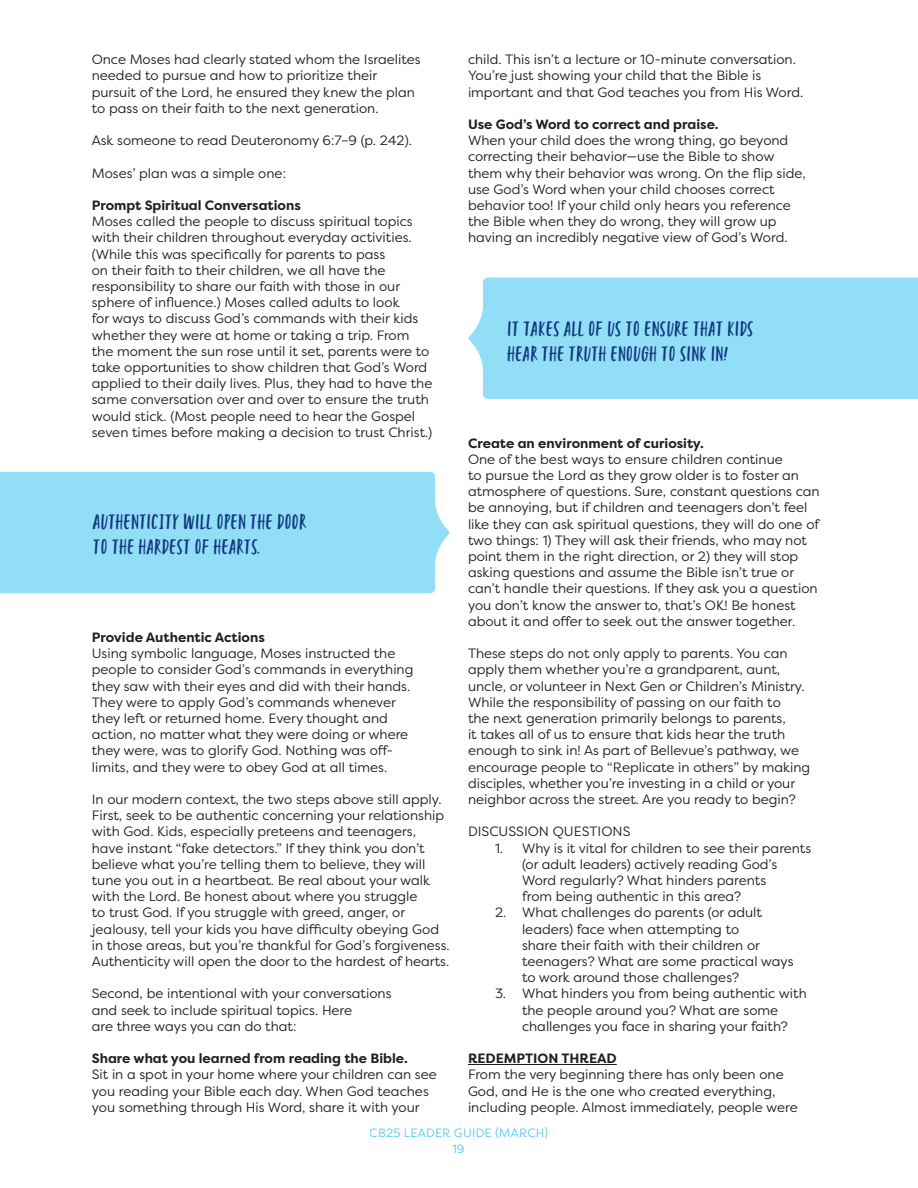
<style>
.page{position:relative;width:918px;height:1188px;background:#fff}
.page>*{position:absolute;margin:0;border:0;box-sizing:border-box;transform-origin:0 0}
.t1{font:21px/25.2px "Turbinado Condensed Two";letter-spacing:-.01em;color:#113880}
.t2{font:13.5px/16.2px "Filson Pro";color:#231f20}
.t3{font:700 13.5px "Filson Pro";color:#231f20}
.t4{font:12px/16.6px "Filson Pro";letter-spacing:.02em;color:#28bdef;text-align:center}
</style>
<div class="page">
<div style="left:0;top:472px;width:450px;height:121px;background:#93def7"></div>
<hr style="left:468px;top:1064px;width:149px;height:1px;background:#231f20">
<div style="left:468px;top:277px;width:450px;height:122px;background:#93def7"></div>
<p class="t2" style="left:92px;top:51px;width:330px">Once Moses had clearly stated whom the Israelites needed to pursue and how to prioritize their pursuit of the Lord, he ensured they knew the plan to pass on their faith to the next generation.</p>
<p class="t2" style="left:92px;top:132px;width:322px">Ask someone to read Deuteronomy 6:7–9 (p. 242).</p>
<p class="t2" style="left:92px;top:164px;width:196px">Moses’ plan was a simple one:</p>
<p class="t3" style="left:92px;top:197px;width:211px">Prompt Spiritual Conversations</p>
<p class="t2" style="left:92px;top:213px;width:342px">Moses called the people to discuss spiritual topics with their children throughout everyday activities. (While this was specifically for parents to pass<br>on their faith to their children, we all have the responsibility to share our faith with those in our sphere of influence.) Moses called adults to look<br>for ways to discuss God’s commands with their kids whether they were at home or taking a trip. From the moment the sun rose until it set, parents were to take opportunities to show children that God’s Word applied to their daily lives. Plus, they had to have the same conversation over and over to ensure the truth would stick. (Most people need to hear the Gospel seven times before making a decision to trust Christ.)</p>
<p class="t1" style="left:93px;top:507px;width:215px">AUTHENTICITY WILL OPEN THE DOOR<br>TO THE HARDEST OF HEARTS.</p>
<p class="t3" style="left:92px;top:629px;width:175px">Provide Authentic Actions</p>
<p class="t2" style="left:92px;top:645px;width:323px">Using symbolic language, Moses instructed the people to consider God’s commands in everything they saw with their eyes and did with their hands.<br>They were to apply God’s commands whenever they left or returned home. Every thought and action, no matter what they were doing or where they were, was to glorify God. Nothing was off&shy;limits, and they were to obey God at all times.</p>
<p class="t2" style="left:92px;top:791px;width:359px">In our modern context, the two steps above still apply.<br>First, seek to be authentic concerning your relationship with God. Kids, especially preteens and teenagers, have instant “fake detectors.” If they think you don’t believe what you’re telling them to believe, they will tune you out in a heartbeat. Be real about your walk with the Lord. Be honest about where you struggle<br>to trust God. If you struggle with greed, anger, or jealousy, tell your kids you have difficulty obeying God in those areas, but you’re thankful for God’s forgiveness.<br>Authenticity will open the door to the hardest of hearts.</p>
<p class="t2" style="left:92px;top:985px;width:301px">Second, be intentional with your conversations and seek to include spiritual topics. Here<br>are three ways you can do that:</p>
<p class="t3" style="left:92px;top:1050px;width:318px">Share what you learned from reading the Bible.</p>
<p class="t2" style="left:92px;top:1066px;width:347px">Sit in a spot in your home where your children can see you reading your Bible each day. When God teaches you something through His Word, share it with your</p>
<p class="t2" style="left:468px;top:51px;width:337px">child. This isn’t a lecture or 10-minute conversation.<br>You’re just showing your child that the Bible is important and that God teaches you from His Word.</p>
<p class="t3" style="left:468px;top:116px;width:252px">Use God’s Word to correct and praise.</p>
<p class="t2" style="left:468px;top:132px;width:339px">When your child does the wrong thing, go beyond correcting their behavior—use the Bible to show them why their behavior was wrong. On the flip side, use God’s Word when your child chooses correct behavior too! If your child only hears you reference the Bible when they do wrong, they will grow up having an incredibly negative view of God’s Word.</p>
<p class="t1" style="left:507px;top:314px;width:248px">IT TAKES ALL OF US TO ENSURE THAT KIDS<br>HEAR THE TRUTH ENOUGH TO SINK IN!</p>
<p class="t3" style="left:468px;top:434px;width:238px">Create an environment of curiosity.</p>
<p class="t2" style="left:468px;top:451px;width:353px">One of the best ways to ensure children continue<br>to pursue the Lord as they grow older is to foster an atmosphere of questions. Sure, constant questions can be annoying, but if children and teenagers don’t feel like they can ask spiritual questions, they will do one of two things: 1) They will ask their friends, who may not point them in the right direction, or 2) they will stop asking questions and assume the Bible isn’t true or can’t handle their questions. If they ask you a question you don’t know the answer to, that’s OK! Be honest about it and offer to seek out the answer together.</p>
<p class="t2" style="left:468px;top:645px;width:344px">These steps do not only apply to parents. You can apply them whether you’re a grandparent, aunt, uncle, or volunteer in Next Gen or Children’s Ministry.<br>While the responsibility of passing on our faith to<br>the next generation primarily belongs to parents,<br>it takes all of us to ensure that kids hear the truth enough to sink in! As part of Bellevue’s pathway, we encourage people to “Replicate in others” by making disciples, whether you’re investing in a child or your neighbor across the street. Are you ready to begin?</p>
<p class="t2" style="left:468px;top:823px;width:164px">DISCUSSION QUESTIONS</p>
<p class="t2" style="left:522px;top:839px;width:291px;text-indent:-27px">1. Why is it vital for children to see their parents (or adult leaders) actively reading God’s Word regularly? What hinders parents<br>from being authentic in this area?</p>
<p class="t2" style="left:522px;top:904px;width:273px;text-indent:-27px">2. What challenges do parents (or adult leaders) face when attempting to<br>share their faith with their children or teenagers? What are some practical ways to work around those challenges?</p>
<p class="t2" style="left:522px;top:985px;width:286px;text-indent:-27px">3. What hinders you from being authentic with the people around you? What are some challenges you face in sharing your faith?</p>
<p class="t3" style="left:468px;top:1050px;width:150px">REDEMPTION THREAD</p>
<p class="t2" style="left:468px;top:1066px;width:331px">From the very beginning there has only been one<br>God, and He is the one who created everything, including people. Almost immediately, people were</p>
<p class="t4" style="left:370px;top:1124px;width:180px">CB25 LEADER GUIDE (MARCH)<br>19</p>
</div>
